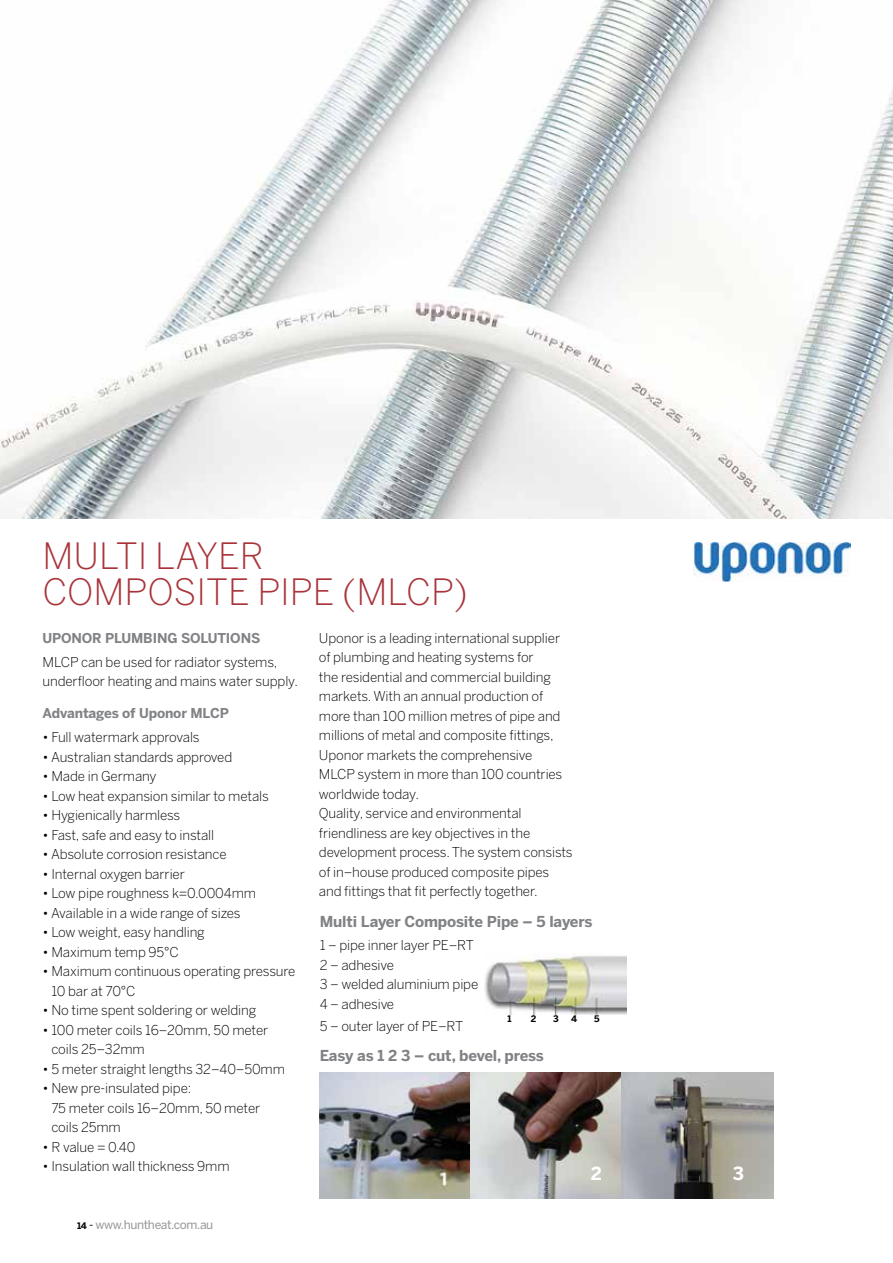
<style>
.page{position:relative;width:893px;height:1263px;background:#fff}
.page>*{position:absolute;margin:0;border:0;box-sizing:border-box;transform-origin:0 0}
.t1{font:300 36px/36px "Benton Sans";color:#a9343a}
.t2{font:700 18px "Benton Sans";color:#fff}
.t3{font:700 15px "Benton Sans";letter-spacing:-.01em;color:#808285}
.t4{font:300 13.5px/19.5px "Benton Sans";letter-spacing:-.01em;color:#000}
.t5{font:700 13.5px "Benton Sans";letter-spacing:-.01em;color:#808285}
.t6{font:12px "Benton Sans";letter-spacing:-.03em;color:#939598}
.t7{font:700 9px "Benton Sans";color:#000}
.s1{font-weight:700;font-size:9px;color:#000}
.s2{color:#000}
</style>
<div class="page">
<img style="left:0;top:0;width:893px;height:519px">
<img style="left:485px;top:954px;width:142px;height:61px">
<img style="left:320px;top:1073px;width:453px;height:126px">
<img style="left:693px;top:542px;width:157px;height:39px">
<h1 class="t1" style="left:43px;top:537px;width:427px">MULTI LAYER<br>COMPOSITE PIPE (MLCP)</h1>
<p class="t5" style="left:43px;top:630px;width:219px">UPONOR PLUMBING SOLUTIONS</p>
<p class="t4" style="left:43px;top:652px;width:257px">MLCP can be used for radiator systems, underfloor heating and mains water supply.</p>
<p class="t5" style="left:43px;top:705px;width:188px">Advantages of Uponor MLCP</p>
<p class="t4" style="left:43px;top:727px;width:159px">• Full watermark approvals</p>
<p class="t4" style="left:43px;top:747px;width:191px">• Australian standards approved</p>
<p class="t4" style="left:43px;top:766px;width:116px">• Made in Germany</p>
<p class="t4" style="left:43px;top:786px;width:228px">• Low heat expansion similar to metals</p>
<p class="t4" style="left:43px;top:805px;width:139px">• Hygienically harmless</p>
<p class="t4" style="left:43px;top:825px;width:173px">• Fast, safe and easy to install</p>
<p class="t4" style="left:43px;top:844px;width:186px">• Absolute corrosion resistance</p>
<p class="t4" style="left:43px;top:864px;width:144px">• Internal oxygen barrier</p>
<p class="t4" style="left:43px;top:883px;width:215px">• Low pipe roughness k=0.0004mm</p>
<p class="t4" style="left:43px;top:903px;width:200px">• Available in a wide range of sizes</p>
<p class="t4" style="left:43px;top:922px;width:164px">• Low weight, easy handling</p>
<p class="t4" style="left:43px;top:942px;width:138px">• Maximum temp 95°C</p>
<p class="t4" style="left:51px;top:961px;width:246px;text-indent:-9px">• Maximum continuous operating pressure<br>10 bar at 70°C</p>
<p class="t4" style="left:43px;top:1000px;width:215px">• No time spent soldering or welding</p>
<p class="t4" style="left:51px;top:1020px;width:219px;text-indent:-9px">• 100 meter coils 16–20mm, 50 meter coils 25–32mm</p>
<p class="t4" style="left:43px;top:1059px;width:244px">• 5 meter straight lengths 32–40–50mm</p>
<p class="t4" style="left:51px;top:1078px;width:211px;text-indent:-9px">• New pre-insulated pipe:<br>75 meter coils 16–20mm, 50 meter coils 25mm</p>
<p class="t4" style="left:43px;top:1137px;width:94px">• R value = 0.40</p>
<p class="t4" style="left:43px;top:1156px;width:189px">• Insulation wall thickness 9mm</p>
<p class="t4" style="left:319px;top:628px;width:255px">Uponor is a leading international supplier of plumbing and heating systems for<br>the residential and commercial building markets. With an annual production of more than 100 million metres of pipe and millions of metal and composite fittings, Uponor markets the comprehensive<br>MLCP system in more than 100 countries worldwide today.<br>Quality, service and environmental friendliness are key objectives in the development process. The system consists of in–house produced composite pipes and fittings that fit perfectly together.</p>
<p class="t3" style="left:320px;top:912px;width:274px">Multi Layer Composite Pipe – 5 layers</p>
<p class="t4" style="left:320px;top:936px;width:160px">1 – pipe inner layer PE–RT<br>2 – adhesive<br>3 – welded aluminium pipe<br>4 – adhesive</p>
<p class="t4" style="left:320px;top:1016px;width:145px">5 – outer layer of PE–RT</p>
<p class="t7" style="left:507px;top:1014px;width:6px">1</p>
<p class="t7" style="left:531px;top:1014px;width:7px">2</p>
<p class="t7" style="left:553px;top:1014px;width:7px">3</p>
<p class="t7" style="left:571px;top:1014px;width:8px">4</p>
<p class="t7" style="left:594px;top:1014px;width:7px">5</p>
<p class="t3" style="left:320px;top:1047px;width:226px">Easy as 1 2 3 – cut, bevel, press</p>
<h2 class="t2" style="left:591px;top:1163px;width:13px">2</h2>
<h2 class="t2" style="left:733px;top:1163px;width:13px">3</h2>
<p class="t6" style="left:77px;top:1218px;width:138px"><span class="s1">14</span> <span class="s2">-</span> www.huntheat.com.au</p>
</div>
